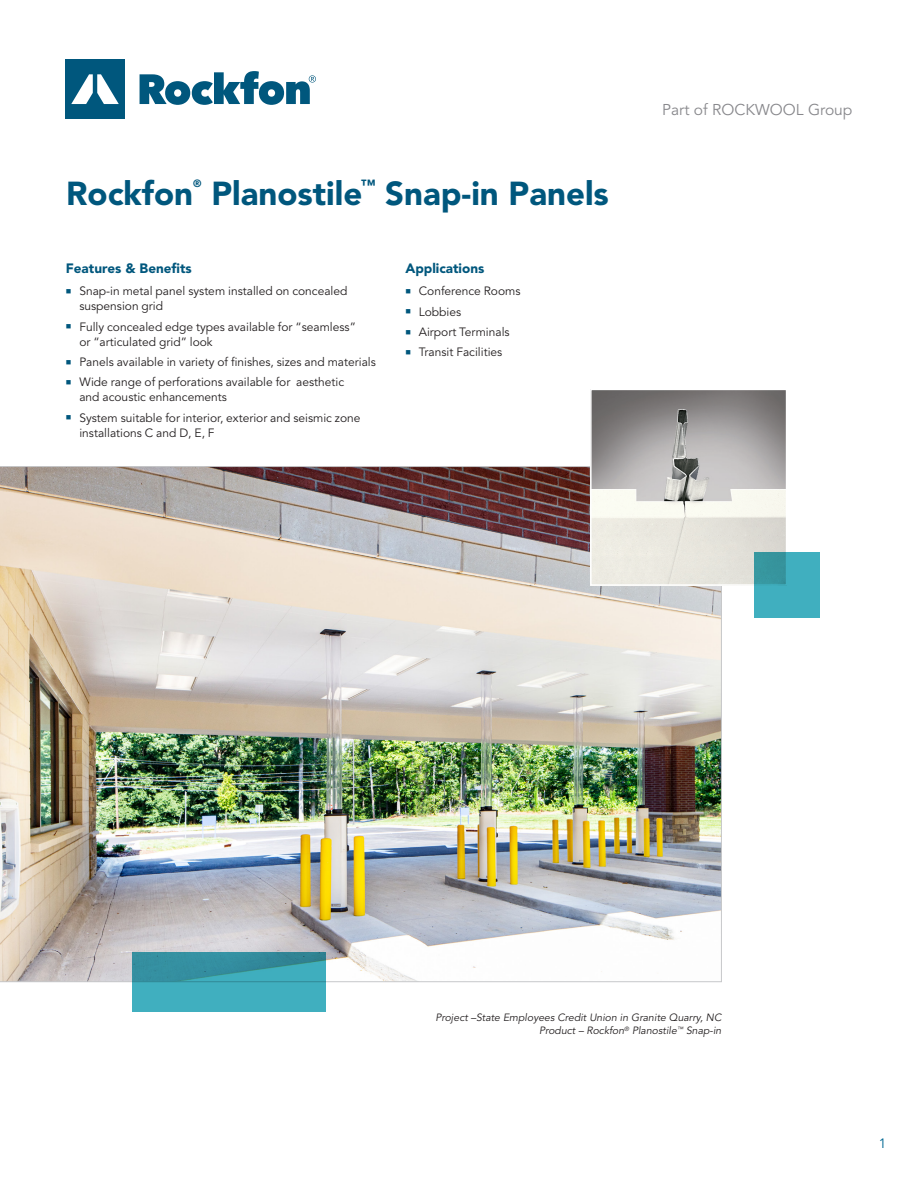
<style>
.page{position:relative;width:918px;height:1188px;background:#fff}
.page>*{position:absolute;margin:0;border:0;box-sizing:border-box;transform-origin:0 0}
.Cover_Headline{font:900 33px "Avenir LT Std";color:#00577d}
.t1{font:15.6px "Avenir LT Std";color:#88888c}
.Cover_Headline-2{font:900 14.7px "Avenir LT Std";color:#00577d}
.New_Brand_Subheading{font:900 13.5px "Avenir LT Std";color:#00577d}
.t2{font:13.5px "Avenir LT Std";color:#006893}
.Cover_bullets{font:12px/15px "Avenir LT Std";color:#231f20}
.New_Brand_Notes{font:italic 10.5px "Avenir LT Std";color:#231f20}
.Cover_Headline-3{font:900 10.5px "Avenir LT Std";color:#00577d}
.s1{color:#00577d}
</style>
<div class="page">
<img style="left:0;top:466px;width:722px;height:516px">
<svg style="left:132px;top:952px;width:194px;height:60px;background:#3ba1b1"></svg>
<div style="left:65px;top:60px;width:60px;height:59px;background:#00577d"></div>
<svg style="left:71px;top:74px;width:48px;height:30px"></svg>
<svg style="left:140px;top:71px;width:176px;height:34px"></svg>
<img style="left:593px;top:392px;width:191px;height:191px">
<div style="left:590px;top:389px;width:197px;height:197px;border:2px solid #fff"></div>
<svg style="left:754px;top:552px;width:66px;height:66px;background:#3da8b7"></svg>
<p class="Cover_Headline" style="left:66px;top:174px;width:129px">Rockfon</p>
<p class="Cover_Headline-3" style="left:193px;top:177px;width:10px">®</p>
<p class="Cover_Headline" style="left:211px;top:174px;width:152px">Planostile</p>
<p class="Cover_Headline-2" style="left:361px;top:176px;width:16px">™</p>
<p class="Cover_Headline" style="left:385px;top:174px;width:225px">Snap-in Panels</p>
<p class="New_Brand_Subheading" style="left:66px;top:261px;width:127px">Features &amp; Benefits</p>
<p class="Cover_bullets" style="left:79px;top:284px;width:270px;text-indent:-14px"><span class="s1">■</span> Snap-in metal panel system installed on concealed suspension grid</p>
<p class="Cover_bullets" style="left:79px;top:319px;width:278px;text-indent:-14px"><span class="s1">■</span> Fully concealed edge types available for “seamless” or “articulated grid” look</p>
<p class="Cover_bullets" style="left:66px;top:355px;width:312px"><span class="s1">■</span> Panels available in variety of finishes, sizes and materials</p>
<p class="Cover_bullets" style="left:79px;top:375px;width:266px;text-indent:-14px"><span class="s1">■</span> Wide range of perforations available for aesthetic and acoustic enhancements</p>
<p class="Cover_bullets" style="left:79px;top:411px;width:283px;text-indent:-14px"><span class="s1">■</span> System suitable for interior, exterior and seismic zone installations C and D, E, F</p>
<p class="New_Brand_Subheading" style="left:405px;top:261px;width:81px">Applications</p>
<p class="Cover_bullets" style="left:405px;top:284px;width:117px"><span class="s1">■</span> Conference Rooms</p>
<p class="Cover_bullets" style="left:405px;top:304px;width:57px"><span class="s1">■</span> Lobbies</p>
<p class="Cover_bullets" style="left:405px;top:325px;width:106px"><span class="s1">■</span> Airport Terminals</p>
<p class="Cover_bullets" style="left:405px;top:345px;width:99px"><span class="s1">■</span> Transit Facilities</p>
<p class="t1" style="left:662px;top:101px;width:192px">Part of ROCKWOOL Group</p>
<p class="New_Brand_Notes" style="left:435px;top:1011px;width:288px">Project –State Employees Credit Union in Granite Quarry, NC</p>
<p class="New_Brand_Notes" style="left:539px;top:1024px;width:184px">Product – Rockfon<sup>®</sup> Planostile<sup>™</sup> Snap-in</p>
<p class="t2" style="left:879px;top:1136px;width:9px">1</p>
</div>
